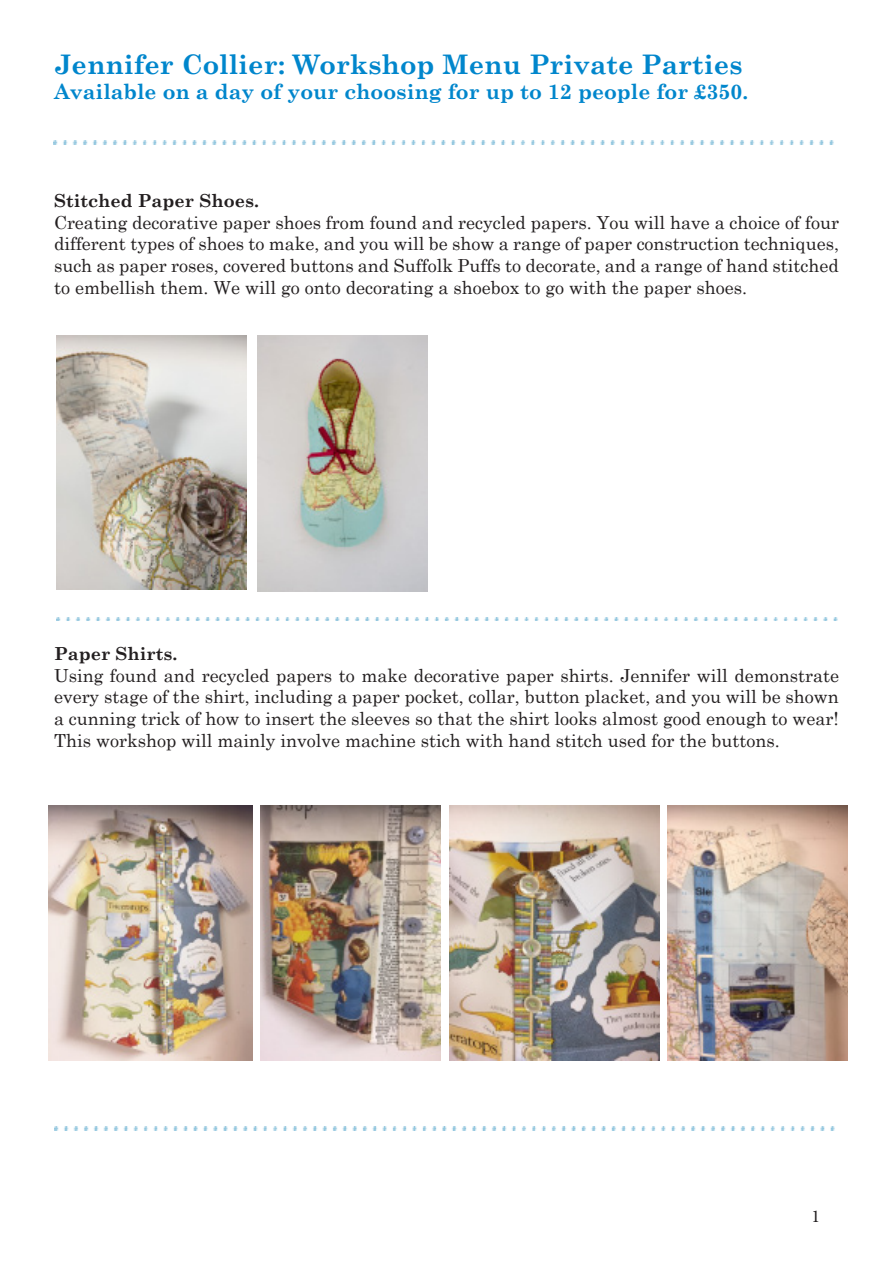
<style>
.page{position:relative;width:893px;height:1263px;background:#fff}
.page>*{position:absolute;margin:0;border:0;box-sizing:border-box;transform-origin:0 0}
.t1{font:700 27px "Century Schoolbook";color:#0086cc}
.t2{font:700 21px "Century Schoolbook";color:#0086cc}
.t3{font:18px/21.6px "Century Schoolbook";color:#231f20;text-align:justify}
.t4{font:700 18px "Century Schoolbook";color:#231f20}
.t5{font:18px "Minion Pro";color:#231f20}
</style>
<div class="page">
<img style="left:57px;top:336px;width:189px;height:253px">
<img style="left:258px;top:336px;width:170px;height:255px">
<img style="left:57px;top:617px;width:781px;height:4px">
<img style="left:54px;top:1127px;width:781px;height:3px">
<img style="left:53px;top:140px;width:781px;height:4px">
<img style="left:48px;top:805px;width:204px;height:255px">
<img style="left:667px;top:805px;width:180px;height:255px">
<img style="left:449px;top:805px;width:210px;height:255px">
<img style="left:261px;top:805px;width:180px;height:255px">
<p class="t1" style="left:54px;top:48px;width:690px">Jennifer Collier: Workshop Menu Private Parties</p>
<p class="t2" style="left:54px;top:79px;width:696px">Available on a day of your choosing for up to 12 people for £350.</p>
<p class="t4" style="left:54px;top:190px;width:207px">Stitched Paper Shoes.</p>
<p class="t3" style="left:54px;top:211px;width:786px">Creating decorative paper shoes from found and recycled papers. You will have a choice of four different types of shoes to make, and you will be show a range of paper construction techniques, such as paper roses, covered buttons and Suffolk Puffs to decorate, and a range of hand stitched to embellish them. We will go onto decorating a shoebox to go with the paper shoes.</p>
<p class="t4" style="left:54px;top:643px;width:125px">Paper Shirts.</p>
<p class="t3" style="left:54px;top:664px;width:786px">Using found and recycled papers to make decorative paper shirts. Jennifer will demonstrate every stage of the shirt, including a paper pocket, collar, button placket, and you will be shown a cunning trick of how to insert the sleeves so that the shirt looks almost good enough to wear!<br>This workshop will mainly involve machine stich with hand stitch used for the buttons.</p>
<p class="t5" style="left:811px;top:1204px;width:10px">1</p>
</div>
